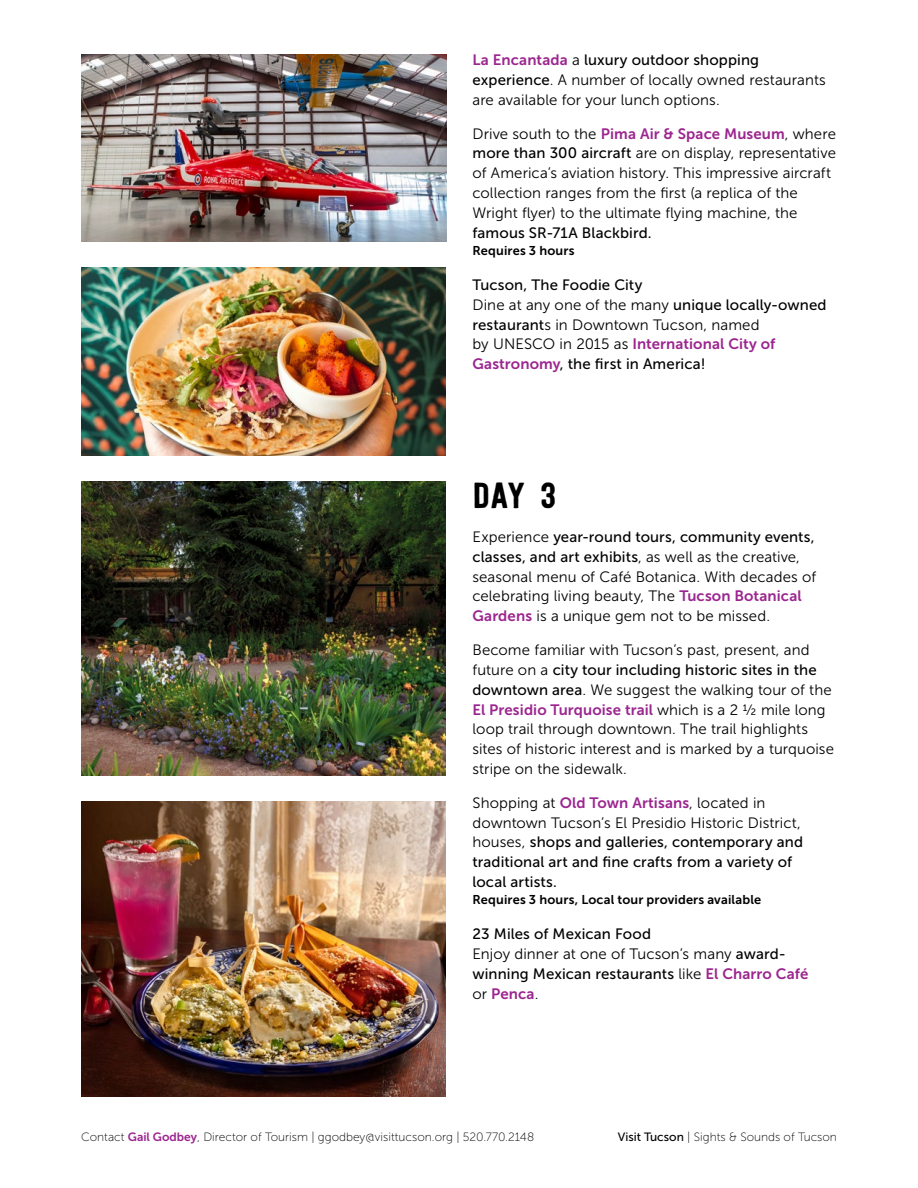
<style>
.page{position:relative;width:918px;height:1188px;background:#fff}
.page>*{position:absolute;margin:0;border:0;box-sizing:border-box;transform-origin:0 0}
.t1{font:36px "Festivo LC Basic";color:#000}
.t2{font:15px/19.8px "Museo Sans 300";letter-spacing:.005em;color:#000}
.t3{font:15px/19.8px "Museo Sans 500";letter-spacing:.01em;color:#000}
.t4{font:15px "Museo Sans 700";letter-spacing:.005em;color:#9c268f}
.t5{font:12.75px "Museo Sans 700";letter-spacing:.015em;color:#000}
.t6{font:12px "Museo Sans 100";color:#000}
.s1{font-family:"Museo Sans 700";color:#9c268f}
.s2{font-family:"Museo Sans 300"}
.s3{font-family:"Museo Sans 500"}
.s4{font-family:"Museo Sans 300";color:#000}
.s5{font-family:"Museo Sans 700";color:#9c258f}
</style>
<div class="page">
<img style="left:81px;top:54px;width:365px;height:188px">
<img style="left:81px;top:268px;width:365px;height:187px">
<img style="left:81px;top:481px;width:365px;height:295px">
<img style="left:81px;top:802px;width:365px;height:294px">
<p class="t3" style="left:472px;top:50px;width:288px"><span class="s1">La Encantada</span> <span class="s2">a</span> luxury outdoor shopping</p>
<p class="t2" style="left:472px;top:70px;width:355px"><span class="s3">experience</span>. A number of locally owned restaurants are available for your lunch options.</p>
<p class="t2" style="left:472px;top:124px;width:365px">Drive south to the <span class="s1">Pima Air &amp; Space Museum</span>, where <span class="s3">more than 300 aircraft</span> are on display, representative of America’s aviation history. This impressive aircraft collection ranges from the first (a replica of the Wright flyer) to the ultimate flying machine, the</p>
<p class="t3" style="left:472px;top:223px;width:181px">famous SR-71A Blackbird.</p>
<p class="t5" style="left:472px;top:244px;width:104px">Requires 3 hours</p>
<p class="t3" style="left:472px;top:275px;width:171px">Tucson, The Foodie City</p>
<p class="t2" style="left:472px;top:295px;width:356px">Dine at any one of the many <span class="s3">unique locally-owned restaurant</span>s in Downtown Tucson, named</p>
<p class="t4" style="left:472px;top:336px;width:304px"><span class="s4">by UNESCO in 2015 as</span> International City of</p>
<p class="t3" style="left:472px;top:354px;width:235px"><span class="s1">Gastronomy</span>, the first in America!</p>
<h1 class="t1" style="left:472px;top:474px;width:85px">DAY 3</h1>
<p class="t3" style="left:472px;top:527px;width:344px"><span class="s2">Experience</span> year-round tours, community events, classes, and art exhibits<span class="s2">, as well as the creative,</span></p>
<p class="t2" style="left:472px;top:567px;width:345px">seasonal menu of Café Botanica. With decades of celebrating living beauty, The <span class="s1">Tucson Botanical<br>Gardens</span> is a unique gem not to be missed.</p>
<p class="t2" style="left:472px;top:640px;width:339px">Become familiar with Tucson’s past, present, and</p>
<p class="t3" style="left:472px;top:660px;width:346px"><span class="s2">future on a</span> city tour including historic sites in the</p>
<p class="t2" style="left:472px;top:680px;width:361px"><span class="s3">downtown area</span>. We suggest the walking tour of the</p>
<p class="t4" style="left:472px;top:701px;width:355px">El Presidio Turquoise trail <span class="s4">which is a 2 ½ mile long</span></p>
<p class="t2" style="left:472px;top:719px;width:363px">loop trail through downtown. The trail highlights sites of historic interest and is marked by a turquoise stripe on the sidewalk.</p>
<p class="t2" style="left:472px;top:793px;width:330px">Shopping at <span class="s1">Old Town Artisans</span>, located in downtown Tucson’s El Presidio Historic District,</p>
<p class="t3" style="left:472px;top:832px;width:332px"><span class="s2">houses,</span> shops and galleries, contemporary and traditional art and fine crafts from a variety of local artists.</p>
<p class="t5" style="left:472px;top:893px;width:290px">Requires 3 hours, Local tour providers available</p>
<p class="t3" style="left:472px;top:924px;width:180px">23 Miles of Mexican Food</p>
<p class="t2" style="left:472px;top:944px;width:315px">Enjoy dinner at one of Tucson’s many <span class="s3">award-</span></p>
<p class="t3" style="left:472px;top:964px;width:337px">winning Mexican restaurants <span class="s2">like</span> <span class="s1">El Charro Café</span></p>
<p class="t4" style="left:472px;top:985px;width:67px"><span class="s4">or</span> Penca<span class="s4">.</span></p>
<p class="t6" style="left:81px;top:1131px;width:455px">Contact <span class="s5">Gail Godbey</span>, Director of Tourism | ggodbey@visittucson.org | 520.770.2148</p>
<p class="t6" style="left:618px;top:1131px;width:221px"><span class="s3">Visit Tucson</span> | Sights &amp; Sounds of Tucson</p>
</div>
